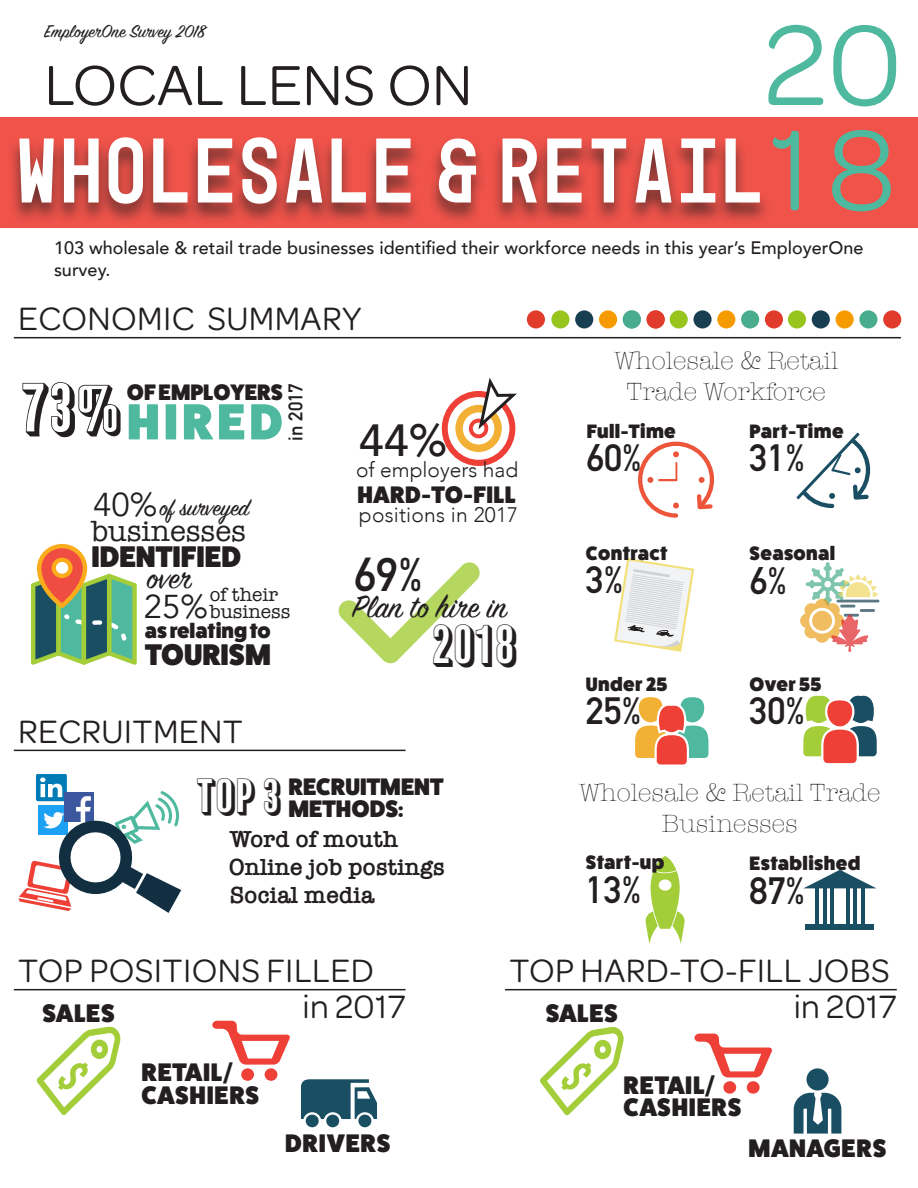
<style>
.page{position:relative;width:918px;height:1188px;background:#fff}
.page>*{position:absolute;margin:0;border:0;box-sizing:border-box;transform-origin:0 0}
.t1{font:121.5px "Omnes";color:#4fb99f}
.t2{font:93px "Mono 45 Headline";letter-spacing:.04em;color:#fff}
.t3{font:63px "Balboa Plus Primary";color:#231f20}
.t4{font:60px "Omnes";color:#231f20}
.t5{font:800 51px "Fat Frank";letter-spacing:.08em;color:#4fb99f}
.t6{font:49.5px "Balboa Plus Primary";color:#231f20}
.t7{font:700 46.5px "DIN Alternate";color:#231f20}
.t8{font:500 45px "Avenir";color:#231f20}
.t9{font:43.5px "Balboa Plus Primary";color:#231f20}
.t10{font:700 37.5px "DIN Alternate";color:#231f20}
.t11{font:34.5px "Omnes";letter-spacing:.01em;color:#231f20}
.t12{font:34.5px "Sign Painter House Script";color:#231f20}
.t13{font:33px "Avenir";color:#231f20}
.t14{font:800 30px "Fat Frank";color:#231f20}
.t15{font:30px "American Typewriter";color:#231f20}
.t16{font:300 25.5px/30.6px "American Typewriter";color:#231f20;text-align:center}
.t17{font:800 25.5px "Fat Frank";letter-spacing:.03em;color:#231f20}
.t18{font:25.5px "Sign Painter House Script";color:#231f20}
.t19{font:600 24px "American Typewriter";color:#231f20}
.t20{font:800 24px "Fat Frank";color:#231f20}
.t21{font:800 24px "Fat Frank";letter-spacing:.02em;color:#231f20}
.t22{font:800 22.5px "Fat Frank";color:#231f20}
.t23{font:300 21px "Avenir";letter-spacing:.01em;color:#231f20}
.t24{font:800 21px "Fat Frank";color:#231f20}
.t25{font:800 19.5px "Fat Frank";letter-spacing:.02em;color:#231f20}
.t26{font:19.5px "Sign Painter House Script";color:#231f20}
.t27{font:19.5px "American Typewriter";color:#231f20}
.t28{font:700 19.5px "DIN Alternate";color:#231f20}
.t29{font:500 18px/21.6px "Avenir";color:#231f20}
</style>
<div class="page">
<svg style="left:635px;top:697px;width:73px;height:68px"></svg>
<svg style="left:804px;top:870px;width:72px;height:18px"></svg>
<hr style="left:816px;top:888px;width:3px;height:37px;background:#1a4f63">
<hr style="left:823px;top:888px;width:3px;height:37px;background:#1a4f63">
<hr style="left:831px;top:888px;width:3px;height:37px;background:#1a4f63">
<hr style="left:854px;top:888px;width:3px;height:37px;background:#1a4f63">
<hr style="left:861px;top:888px;width:3px;height:37px;background:#1a4f63">
<div style="left:806px;top:925px;width:68px;height:5px;background:#1a4f63"></div>
<hr style="left:846px;top:888px;width:3px;height:37px;background:#1a4f63">
<div style="left:0;top:118px;width:918px;height:110px;background:#ef534a"></div>
<svg style="left:338px;top:562px;width:142px;height:102px"></svg>
<hr style="left:837px;top:600px;width:42px;height:2px;background:#183e51">
<svg style="left:800px;top:562px;width:78px;height:90px"></svg>
<svg style="left:638px;top:442px;width:76px;height:76px"></svg>
<svg style="left:796px;top:432px;width:74px;height:76px"></svg>
<svg style="left:614px;top:558px;width:81px;height:94px"></svg>
<svg style="left:645px;top:856px;width:40px;height:88px"></svg>
<svg style="left:31px;top:544px;width:106px;height:121px"></svg>
<hr style="left:14px;top:337px;width:887px;height:1px;background:#231f20">
<hr style="left:14px;top:750px;width:392px;height:1px;background:#231f20">
<hr style="left:505px;top:989px;width:392px;height:1px;background:#231f20">
<div style="left:765px;top:310px;width:18px;height:18px;background:#e13b2c;border-radius:50%"></div>
<div style="left:741px;top:310px;width:18px;height:18px;background:#49ac8c;border-radius:50%"></div>
<div style="left:717px;top:310px;width:18px;height:18px;background:#f59b00;border-radius:50%"></div>
<div style="left:693px;top:310px;width:19px;height:18px;background:#183e51;border-radius:50%"></div>
<div style="left:670px;top:310px;width:18px;height:18px;background:#97c51e;border-radius:50%"></div>
<div style="left:647px;top:310px;width:18px;height:18px;background:#e13b2c;border-radius:50%"></div>
<div style="left:623px;top:310px;width:18px;height:18px;background:#49ac8c;border-radius:50%"></div>
<div style="left:599px;top:310px;width:18px;height:18px;background:#f59b00;border-radius:50%"></div>
<div style="left:575px;top:310px;width:18px;height:18px;background:#183e51;border-radius:50%"></div>
<div style="left:551px;top:310px;width:18px;height:18px;background:#97c51e;border-radius:50%"></div>
<div style="left:527px;top:310px;width:18px;height:18px;background:#e13b2c;border-radius:50%"></div>
<div style="left:883px;top:310px;width:18px;height:19px;background:#e13b2c;border-radius:50%"></div>
<div style="left:859px;top:310px;width:18px;height:19px;background:#49ac8c;border-radius:50%"></div>
<div style="left:836px;top:310px;width:18px;height:19px;background:#f59b00;border-radius:50%"></div>
<div style="left:812px;top:310px;width:18px;height:19px;background:#183e51;border-radius:50%"></div>
<div style="left:788px;top:310px;width:18px;height:19px;background:#97c51e;border-radius:50%"></div>
<div style="left:442px;top:391px;width:73px;height:75px;background:#ee4036;border-radius:50%"></div>
<div style="left:448px;top:397px;width:61px;height:63px;background:#fff;border-radius:50%"></div>
<div style="left:455px;top:405px;width:47px;height:47px;background:#f2b134;border-radius:50%"></div>
<div style="left:463px;top:412px;width:31px;height:32px;background:#fff;border-radius:50%"></div>
<svg style="left:469px;top:419px;width:19px;height:19px"></svg>
<div style="left:473px;top:423px;width:11px;height:11px;background:#fff;border-radius:50%"></div>
<svg style="left:476px;top:378px;width:41px;height:56px"></svg>
<svg style="left:803px;top:695px;width:74px;height:68px"></svg>
<hr style="left:14px;top:989px;width:392px;height:1px;background:#231f20">
<div style="left:36px;top:774px;width:31px;height:27px;background:#007bb6;border-radius:2px"></div>
<svg style="left:18px;top:777px;width:164px;height:136px"></svg>
<svg style="left:540px;top:1027px;width:84px;height:88px"></svg>
<svg style="left:37px;top:1026px;width:84px;height:89px"></svg>
<div style="left:241px;top:1068px;width:13px;height:13px;background:#ee4036;border-radius:50%"></div>
<div style="left:265px;top:1068px;width:12px;height:13px;background:#ee4036;border-radius:50%"></div>
<svg style="left:212px;top:1021px;width:78px;height:44px"></svg>
<div style="left:723px;top:1081px;width:13px;height:13px;background:#ee4036;border-radius:50%"></div>
<div style="left:747px;top:1081px;width:13px;height:13px;background:#ee4036;border-radius:50%"></div>
<svg style="left:694px;top:1034px;width:78px;height:43px"></svg>
<svg style="left:301px;top:1079px;width:76px;height:48px"></svg>
<svg style="left:794px;top:1068px;width:47px;height:66px"></svg>
<div style="left:8px;top:137px;width:763px;height:88px;background:#231f20;opacity:.63"></div>
<p class="t26" style="left:44px;top:20px;width:162px">EmployerOne Survey 2018</p>
<p class="t4" style="left:44px;top:45px;width:430px">LOCAL LENS ON</p>
<p class="t1" style="left:763px;top:-17px;width:141px">20</p>
<p class="t2" style="left:16px;top:114px;width:748px">WHOLESALE &amp; RETAIL</p>
<p class="t1" style="left:770px;top:87px;width:127px">18</p>
<p class="t29" style="left:54px;top:236px;width:811px">103 wholesale &amp; retail trade businesses identified their workforce needs in this year’s EmployerOne survey.</p>
<p class="t11" style="left:18px;top:295px;width:345px">ECONOMIC SUMMARY</p>
<p class="t3" style="left:22px;top:372px;width:102px">73%</p>
<p class="t22" style="left:127px;top:379px;width:157px">OF EMPLOYERS</p>
<p class="t28" style="left:281px;top:441px;width:59px;rotate:-90deg">in 2017</p>
<p class="t5" style="left:127px;top:393px;width:157px">HIRED</p>
<p class="t13" style="left:93px;top:485px;width:66px">40%</p>
<p class="t18" style="left:159px;top:492px;width:91px">of surveyed</p>
<p class="t15" style="left:91px;top:508px;width:156px">businesses</p>
<p class="t14" style="left:91px;top:539px;width:151px">IDENTIFIED</p>
<p class="t13" style="left:144px;top:587px;width:66px">25%</p>
<p class="t27" style="left:210px;top:580px;width:70px">of their</p>
<p class="t12" style="left:147px;top:557px;width:48px">over</p>
<p class="t27" style="left:210px;top:596px;width:82px">business</p>
<p class="t24" style="left:145px;top:619px;width:127px">as relating to</p>
<p class="t14" style="left:145px;top:638px;width:127px">TOURISM</p>
<p class="t11" style="left:18px;top:708px;width:226px">RECRUITMENT</p>
<p class="t8" style="left:359px;top:401px;width:90px">44%</p>
<p class="t23" style="left:356px;top:457px;width:164px">of employers had</p>
<p class="t21" style="left:358px;top:481px;width:159px">HARD-TO-FILL</p>
<p class="t23" style="left:359px;top:503px;width:161px">positions in 2017</p>
<p class="t7" style="left:354px;top:539px;width:70px">69%</p>
<p class="t12" style="left:353px;top:585px;width:156px">Plan to hire in</p>
<p class="t6" style="left:432px;top:616px;width:87px">2018</p>
<p class="t9" style="left:197px;top:772px;width:87px">TOP 3</p>
<p class="t20" style="left:288px;top:773px;width:157px">RECRUITMENT</p>
<p class="t20" style="left:288px;top:795px;width:117px">METHODS:</p>
<p class="t19" style="left:230px;top:821px;width:170px">Word of mouth</p>
<p class="t19" style="left:229px;top:849px;width:217px">Online job postings</p>
<p class="t19" style="left:230px;top:877px;width:146px">Social media</p>
<p class="t16" style="left:614px;top:345px;width:226px">Wholesale &amp; Retail<br>Trade Workforce</p>
<p class="t25" style="left:587px;top:421px;width:91px">Full-Time</p>
<p class="t25" style="left:750px;top:421px;width:95px">Part-Time</p>
<p class="t10" style="left:586px;top:429px;width:57px">60%</p>
<p class="t10" style="left:750px;top:429px;width:57px">31%</p>
<p class="t25" style="left:586px;top:542px;width:83px">Contract</p>
<p class="t25" style="left:750px;top:542px;width:87px">Seasonal</p>
<p class="t10" style="left:586px;top:552px;width:39px">3%</p>
<p class="t10" style="left:750px;top:552px;width:39px">6%</p>
<p class="t25" style="left:586px;top:673px;width:83px">Under 25</p>
<p class="t10" style="left:586px;top:682px;width:57px">25%</p>
<p class="t25" style="left:750px;top:673px;width:73px">Over 55</p>
<p class="t10" style="left:750px;top:682px;width:57px">30%</p>
<p class="t16" style="left:579px;top:776px;width:303px">Wholesale &amp; Retail Trade<br>Businesses</p>
<p class="t25" style="left:586px;top:852px;width:80px">Start-up</p>
<p class="t10" style="left:586px;top:861px;width:57px">13%</p>
<p class="t25" style="left:750px;top:852px;width:112px">Established</p>
<p class="t10" style="left:750px;top:862px;width:57px">87%</p>
<p class="t11" style="left:18px;top:947px;width:357px">TOP POSITIONS FILLED</p>
<p class="t11" style="left:302px;top:983px;width:105px">in 2017</p>
<p class="t17" style="left:43px;top:999px;width:74px">SALES</p>
<p class="t11" style="left:510px;top:947px;width:382px">TOP HARD-TO-FILL JOBS</p>
<p class="t17" style="left:546px;top:999px;width:74px">SALES</p>
<p class="t11" style="left:794px;top:983px;width:105px">in 2017</p>
<p class="t17" style="left:141px;top:1058px;width:93px">RETAIL/</p>
<p class="t17" style="left:141px;top:1080px;width:119px">CASHIERS</p>
<p class="t17" style="left:624px;top:1071px;width:93px">RETAIL/</p>
<p class="t17" style="left:624px;top:1093px;width:119px">CASHIERS</p>
<p class="t17" style="left:285px;top:1129px;width:107px">DRIVERS</p>
<p class="t17" style="left:749px;top:1133px;width:139px">MANAGERS</p>
</div>
